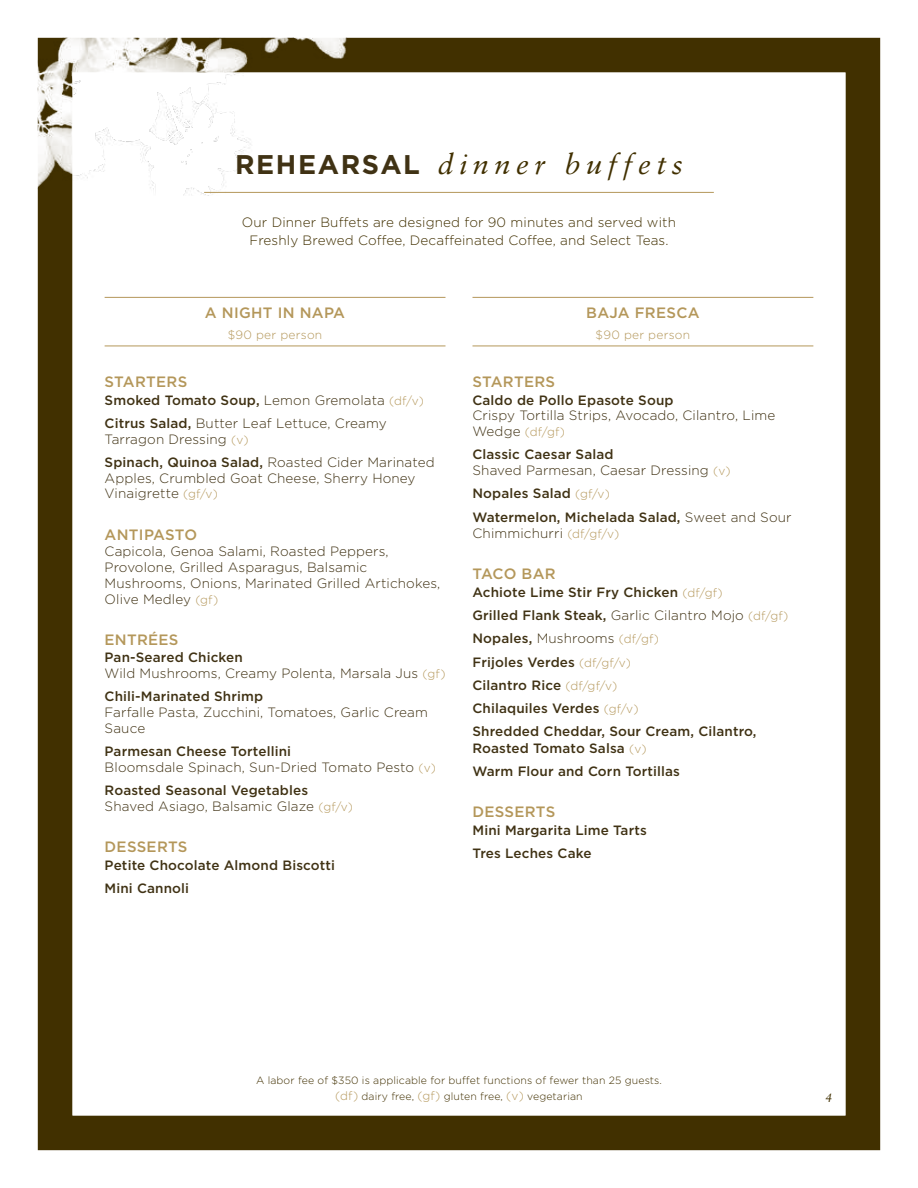
<style>
.page{position:relative;width:918px;height:1188px;background:#fff}
.page>*{position:absolute;margin:0;border:0;box-sizing:border-box;transform-origin:0 0}
.t1{font:italic 28.5px "Sabon LT Pro";letter-spacing:.2em;color:#413000}
.t2{font:500 15px "Gotham";letter-spacing:.02em;color:#b4975a}
.t3{font:300 13.5px/15.8px "Gotham";letter-spacing:.01em;color:#403214}
.t4{font:500 13.5px/23.2px "Gotham";letter-spacing:.01em;color:#403214}
.t5{font:300 13.5px/18px "Gotham";letter-spacing:.01em;color:#413000;text-align:center}
.t6{font:300 12px "Gotham";letter-spacing:.02em;color:#b4975a}
.t7{font:italic 12px "Sabon LT Pro";color:#413000}
.t8{font:300 10.5px/16px "Gotham";letter-spacing:.01em;color:#413000;text-align:center}
.s1{font-family:"Gotham";font-weight:700;font-style:normal;font-size:27px;color:#403214}
.s2{font-weight:500}
.s3{font-size:12px;color:#b4975a}
.s4{font-size:13.5px;color:#403214}
.s5{font-weight:300;font-size:12px;color:#b4975a}
.s6{font-weight:300}
</style>
<div class="page">
<div style="left:38px;top:38px;width:842px;height:1112px;border:34px solid #413000"></div>
<img style="left:38px;top:38px;width:352px;height:157px">
<hr style="left:105px;top:297px;width:341px;height:1px;background:#b4975a">
<hr style="left:105px;top:346px;width:341px;height:1px;background:#b4975a">
<hr style="left:472px;top:297px;width:341px;height:1px;background:#b4975a">
<hr style="left:472px;top:346px;width:341px;height:1px;background:#b4975a">
<hr style="left:204px;top:192px;width:510px;height:1px;background:#b4975a">
<h1 class="t1" style="left:235px;top:146px;width:449px"><span class="s1">REHEARSAL</span> dinner buffets</h1>
<p class="t5" style="left:242px;top:213px;width:436px">Our Dinner Buffets are designed for 90 minutes and served with<br>Freshly Brewed Coffee, Decaffeinated Coffee, and Select Teas.</p>
<p class="t2" style="left:205px;top:303px;width:142px">A NIGHT IN NAPA</p>
<p class="t6" style="left:228px;top:327px;width:96px">$90 per person</p>
<p class="t2" style="left:105px;top:372px;width:84px">STARTERS</p>
<p class="t3" style="left:105px;top:388px;width:321px;line-height:23.2px"><span class="s2">Smoked Tomato Soup,</span> Lemon Gremolata <span class="s3">(df/v)<br></span><span class="s2">Citrus Salad,</span> Butter Leaf Lettuce, Creamy</p>
<p class="t3" style="left:105px;top:427px;width:332px;line-height:23.2px">Tarragon Dressing <span class="s3">(v)<br></span><span class="s2">Spinach, Quinoa Salad,</span> Roasted Cider Marinated</p>
<p class="t3" style="left:105px;top:470px;width:312px">Apples, Crumbled Goat Cheese, Sherry Honey<br>Vinaigrette <span class="s3">(gf/v)</span></p>
<p class="t2" style="left:105px;top:524px;width:94px">ANTIPASTO</p>
<p class="t3" style="left:105px;top:543px;width:337px">Capicola, Genoa Salami, Roasted Peppers, Provolone, Grilled Asparagus, Balsamic Mushrooms, Onions, Marinated Grilled Artichokes, Olive Medley <span class="s3">(gf)</span></p>
<p class="t2" style="left:105px;top:630px;width:75px">ENTRÉES</p>
<p class="t3" style="left:105px;top:649px;width:342px"><span class="s2">Pan-Seared Chicken<br></span>Wild Mushrooms, Creamy Polenta, Marsala Jus <span class="s3">(gf)</span></p>
<p class="t4" style="left:105px;top:685px;width:160px">Chili-Marinated Shrimp</p>
<p class="t3" style="left:105px;top:704px;width:325px">Farfalle Pasta, Zucchini, Tomatoes, Garlic Cream<br>Sauce</p>
<p class="t3" style="left:105px;top:743px;width:333px"><span class="s2">Parmesan Cheese Tortellini<br></span>Bloomsdale Spinach, Sun-Dried Tomato Pesto <span class="s3">(v)</span></p>
<p class="t3" style="left:105px;top:782px;width:250px"><span class="s2">Roasted Seasonal Vegetables<br></span>Shaved Asiago, Balsamic Glaze <span class="s3">(gf/v)</span></p>
<p class="t2" style="left:105px;top:837px;width:84px">DESSERTS</p>
<p class="t4" style="left:105px;top:853px;width:232px">Petite Chocolate Almond Biscotti<br>Mini Cannoli</p>
<p class="t2" style="left:586px;top:303px;width:115px">BAJA FRESCA</p>
<p class="t6" style="left:596px;top:327px;width:96px">$90 per person</p>
<p class="t2" style="left:472px;top:372px;width:84px">STARTERS</p>
<p class="t4" style="left:472px;top:388px;width:203px">Caldo de Pollo Epasote Soup</p>
<p class="t3" style="left:472px;top:407px;width:304px">Crispy Tortilla Strips, Avocado, Cilantro, Lime</p>
<p class="t6" style="left:472px;top:424px;width:94px"><span class="s4">Wedge</span> (df/gf)</p>
<p class="t3" style="left:472px;top:446px;width:260px"><span class="s2">Classic Caesar Salad<br></span>Shaved Parmesan, Caesar Dressing <span class="s3">(v)</span></p>
<p class="t4" style="left:472px;top:482px;width:321px">Nopales Salad <span class="s5">(gf/v)<br></span>Watermelon, Michelada Salad, <span class="s6">Sweet and Sour</span></p>
<p class="t3" style="left:472px;top:525px;width:148px">Chimmichurri <span class="s3">(df/gf/v)</span></p>
<p class="t2" style="left:472px;top:564px;width:85px">TACO BAR</p>
<p class="t4" style="left:472px;top:580px;width:317px">Achiote Lime Stir Fry Chicken <span class="s5">(df/gf)<br></span>Grilled Flank Steak, <span class="s6">Garlic Cilantro Mojo</span> <span class="s5">(df/gf)<br></span>Nopales, <span class="s6">Mushrooms</span> <span class="s5">(df/gf)<br></span>Frijoles Verdes <span class="s5">(df/gf/v)<br></span>Cilantro Rice <span class="s5">(df/gf/v)<br></span>Chilaquiles Verdes <span class="s5">(gf/v)<br></span>Shredded Cheddar, Sour Cream, Cilantro,</p>
<p class="t4" style="left:472px;top:736px;width:209px">Roasted Tomato Salsa <span class="s5">(v)<br></span>Warm Flour and Corn Tortillas</p>
<p class="t2" style="left:472px;top:802px;width:84px">DESSERTS</p>
<p class="t4" style="left:472px;top:818px;width:176px">Mini Margarita Lime Tarts<br>Tres Leches Cake</p>
<p class="t8" style="left:256px;top:1072px;width:406px">A labor fee of $350 is applicable for buffet functions of fewer than 25 guests. <span class="s3">(df)</span> dairy free, <span class="s3">(gf)</span> gluten free, <span class="s3">(v)</span> vegetarian</p>
<p class="t7" style="left:825px;top:1090px;width:8px">4</p>
</div>
